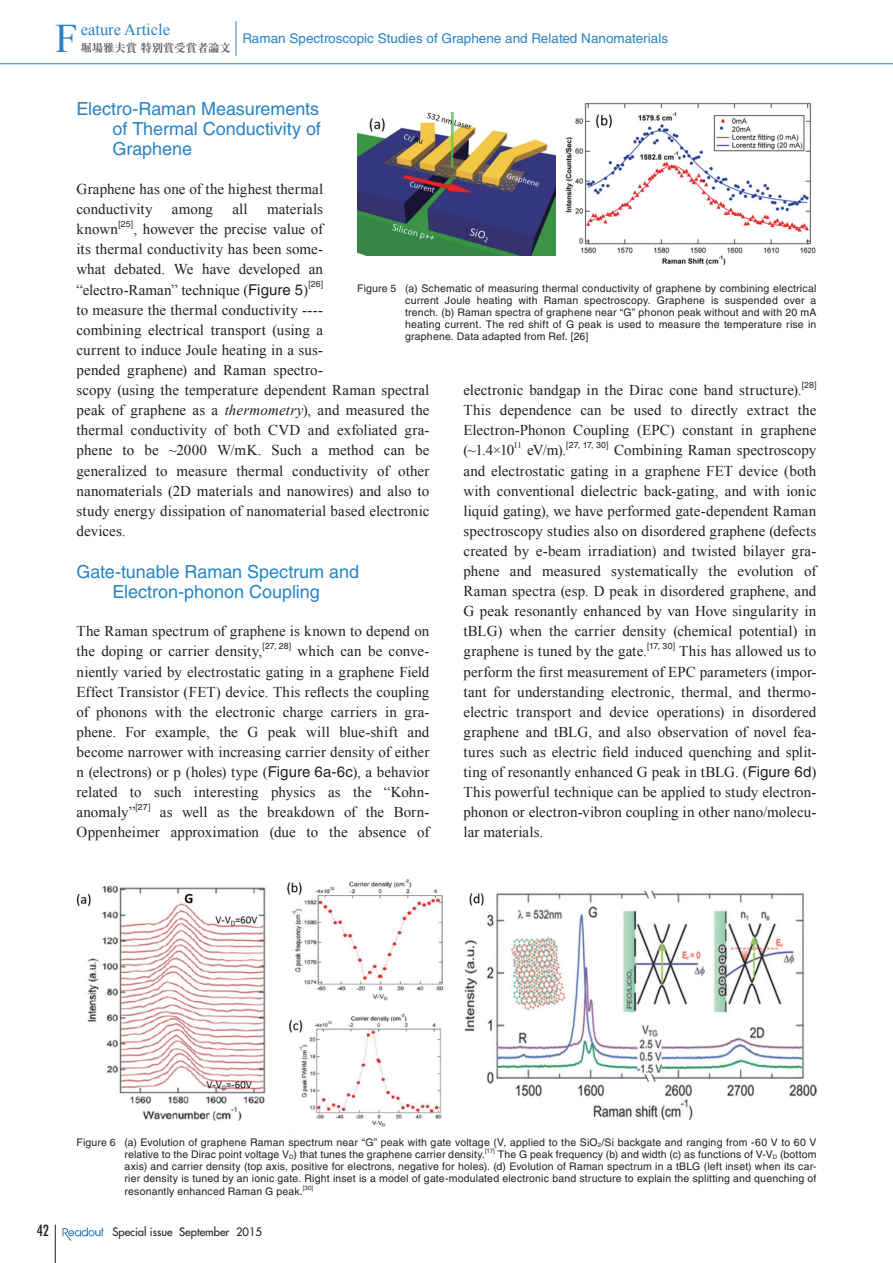
<style>
.page{position:relative;width:893px;height:1263px;background:#fff}
.page>*{position:absolute;margin:0;border:0;box-sizing:border-box;transform-origin:0 0}
.t1{font:40.5px "Times New Roman";color:#2783c5}
.t2{font:18px/20.1px "Helvetica LT Std";letter-spacing:-.005em;color:#2783c5;text-align:justify}
.t3{font:16.5px "Times New Roman";color:#2783c5}
.t4{font:15px/20.1px "Times New Roman";letter-spacing:.005em;color:#231f20;text-align:justify}
.t5{font:condensed 15px "Futura";color:#231f20}
.t6{font:13.35px "Helvetica LT Std";color:#2783c5}
.t7{font:11.25px "Futura";color:#231f20}
.t8{font:700 11.25px "Ryumin Pro";color:#57585a}
.t9{font:10.5px/12.3px "Helvetica LT Std";letter-spacing:.015em;color:#231f20;text-align:justify}
.t10{font:8.7px "Helvetica LT Std";letter-spacing:.015em;color:#231f20}
.t11{font:8.7px "Times New Roman";color:#231f20}
.t12{font:6.15px "Helvetica LT Std";color:#231f20}
.s1{font-family:"Helvetica LT Std"}
.s2{font-style:italic}
</style>
<div class="page">
<hr style="left:55px;top:1225px;width:1px;height:38px;background:#231f20">
<svg style="left:63px;top:1227px;width:41px;height:14px"></svg>
<hr style="left:0;top:63px;width:893px;height:1px;background:#2783c5">
<hr style="left:236px;top:21px;width:1px;height:35px;background:#2783c5">
<img style="left:565px;top:103px;width:251px;height:163px">
<img style="left:357px;top:113px;width:198px;height:142px">
<img style="left:76px;top:885px;width:190px;height:237px">
<img style="left:287px;top:879px;width:157px;height:122px">
<img style="left:288px;top:1013px;width:154px;height:114px">
<img style="left:464px;top:890px;width:353px;height:230px">
<h1 class="t1" style="left:55px;top:11px;width:24px">F</h1>
<p class="t3" style="left:81px;top:19px;width:91px">eature Article</p>
<p class="t8" style="left:81px;top:39px;width:151px">堀場雅夫賞 特別賞受賞者論文</p>
<p class="t6" style="left:242px;top:30px;width:427px">Raman Spectroscopic Studies of Graphene and Related Nanomaterials</p>
<p class="t2" style="left:113px;top:99px;width:210px;text-indent:-36px">Electro-Raman Measurements of Thermal Conductivity of Graphene</p>
<p class="t4" style="left:77px;top:179px;width:248px">Graphene has one of the highest thermal conductivity</p>
<p class="t4" style="left:172px;top:199px;width:43px">among</p>
<p class="t4" style="left:232px;top:199px;width:17px">all</p>
<p class="t4" style="left:267px;top:199px;width:58px">materials</p>
<p class="t4" style="left:77px;top:219px;width:43px">known</p>
<p class="t10" style="left:118px;top:219px;width:16px">[25]</p>
<p class="t4" style="left:77px;top:219px;width:248px;text-indent:57px">, however the precise value of its thermal conductivity has been some&shy;what debated. We have developed an “electro-Raman” technique (<span class="s1">Figure 5</span>)</p>
<p class="t10" style="left:308px;top:279px;width:16px">[26]</p>
<p class="t4" style="left:77px;top:299px;width:354px;text-align:left">to measure the thermal conductivity ----<br>combining electrical transport (using a<br>current to induce Joule heating in a sus-<br>pended graphene) and Raman spectro-<br>scopy (using the temperature dependent Raman spectral peak of graphene as a <span class="s2">thermometry</span>), and measured the thermal conductivity of both CVD and exfoliated gra&shy;phene to be ~2000 W/mK. Such a method can be generalized to measure thermal conductivity of other nanomaterials (2D materials and nanowires) and also to study energy dissipation of nanomaterial based electronic devices.</p>
<p class="t2" style="left:77px;top:561px;width:284px;text-align:center">Gate-tunable Raman Spectrum and<br>Electron-phonon Coupling</p>
<p class="t4" style="left:77px;top:621px;width:354px">The Raman spectrum of graphene is known to depend on the doping or carrier density,</p>
<p class="t9" style="left:405px;top:282px;width:413px;text-indent:-48px">Figure 5 (a) Schematic of measuring thermal conductivity of graphene by combining electrical current Joule heating with Raman spectroscopy. Graphene is suspended over a trench. (b) Raman spectra of graphene near “G” phonon peak without and with 20 mA heating current. The red shift of G peak is used to measure the temperature rise in graphene. Data adapted from Ref. [26]</p>
<p class="t4" style="left:463px;top:380px;width:340px">electronic bandgap in the Dirac cone band structure).</p>
<p class="t10" style="left:802px;top:380px;width:16px">[28]</p>
<p class="t4" style="left:463px;top:400px;width:354px">This dependence can be used to directly extract the Electron-Phonon Coupling (EPC) constant in graphene (~1.4×10</p>
<p class="t11" style="left:514px;top:440px;width:10px">11</p>
<p class="t4" style="left:527px;top:440px;width:40px">eV/m).</p>
<p class="t10" style="left:566px;top:440px;width:44px">[27, 17, 30]</p>
<p class="t4" style="left:463px;top:440px;width:354px;text-indent:151px">Combining Raman spectroscopy and electrostatic gating in a graphene FET device (both with conventional dielectric back-gating, and with ionic liquid gating), we have performed gate-dependent Raman spectroscopy studies also on disordered graphene (defects created by e-beam irradiation) and twisted bilayer gra&shy;phene and measured systematically the evolution of Raman spectra (esp. D peak in disordered graphene, and G peak resonantly enhanced by van Hove singularity in tBLG) when the carrier density (chemical potential) in graphene is tuned by the gate.</p>
<p class="t10" style="left:647px;top:641px;width:30px">[17, 30]</p>
<p class="t10" style="left:263px;top:641px;width:30px">[27, 28]</p>
<p class="t4" style="left:463px;top:641px;width:354px;text-indent:216px">This has allowed us to perform the first measurement of EPC parameters (impor&shy;tant for understanding electronic, thermal, and thermo&shy;electric transport and device operations) in disordered graphene and tBLG, and also observation of novel fea&shy;tures such as electric field induced quenching and split&shy;ting of resonantly enhanced G peak in tBLG. (<span class="s1">Figure 6d</span>)<br>This powerful technique can be applied to study electron&shy;phonon or electron-vibron coupling in other nano/molecu&shy;lar materials.</p>
<p class="t4" style="left:77px;top:641px;width:354px;text-indent:221px">which can be conve&shy;niently varied by electrostatic gating in a graphene Field Effect Transistor (FET) device. This reflects the coupling of phonons with the electronic charge carriers in gra&shy;phene. For example, the G peak will blue-shift and become narrower with increasing carrier density of either n (electrons) or p (holes) type (<span class="s1">Figure 6a-6c</span>), a behavior related to such interesting physics as the “Kohn&shy;anomaly”</p>
<p class="t10" style="left:135px;top:802px;width:16px">[27]</p>
<p class="t4" style="left:77px;top:802px;width:354px;text-align:right">as well as the breakdown of the Born-<br>Oppenheimer approximation (due to the absence of</p>
<p class="t9" style="left:125px;top:1136px;width:693px;text-indent:-48px">Figure 6 (a) Evolution of graphene Raman spectrum near “G” peak with gate voltage (V, applied to the SiO<sub>2</sub>/Si backgate and ranging from -60 V to 60 V relative to the Dirac point voltage V<sub>D</sub>) that tunes the graphene carrier density.</p>
<p class="t12" style="left:485px;top:1147px;width:11px">[17]</p>
<p class="t9" style="left:125px;top:1148px;width:693px;text-indent:373px">The G peak frequency (b) and width (c) as functions of V-V<sub>D</sub> (bottom axis) and carrier density (top axis, positive for electrons, negative for holes). (d) Evolution of Raman spectrum in a tBLG (left inset) when its car&shy;rier density is tuned by an ionic gate. Right inset is a model of gate-modulated electronic band structure to explain the splitting and quenching of resonantly enhanced Raman G peak.</p>
<p class="t12" style="left:303px;top:1184px;width:12px">[30]</p>
<p class="t5" style="left:37px;top:1222px;width:14px">42</p>
<p class="t7" style="left:112px;top:1225px;width:151px">Special issue September 2015</p>
</div>
